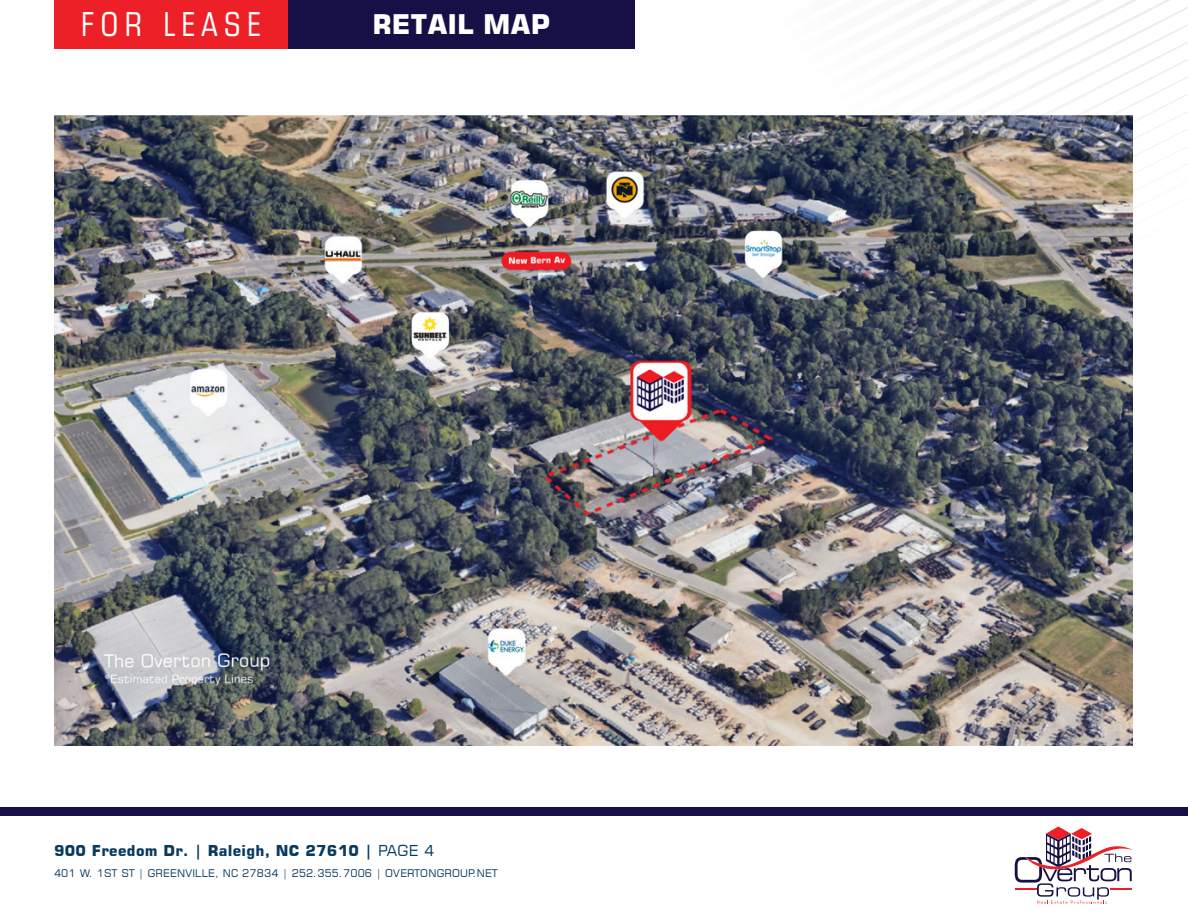
<style>
.page{position:relative;width:1188px;height:918px;background:#fff}
.page>*{position:absolute;margin:0;border:0;box-sizing:border-box;transform-origin:0 0}
.t1{font:condensed 33px "Square 721 BT";letter-spacing:.2em;color:#fff}
.Heading{font:700 27px "Square 721 BT";color:#fff}
.t2{font:700 15px "Square 721 BT";letter-spacing:.02em;color:#083a5f}
.t3{font:10.5px "Square 721 BT";letter-spacing:.02em;color:#083a5f}
.s1{font-weight:400}
</style>
<div class="page">
<svg style="left:1015px;top:826px;width:118px;height:78px"></svg>
<div style="left:0;top:807px;width:1188px;height:9px;background:#171046"></div>
<img style="left:54px;top:303px;width:1078px;height:442px">
<svg style="left:288px;top:7px;width:900px;height:17px"></svg>
<svg style="left:288px;top:24px;width:900px;height:18px"></svg>
<svg style="left:54px;top:42px;width:1134px;height:17px"></svg>
<img style="left:54px;top:111px;width:1134px;height:192px">
<img style="left:54px;top:129px;width:250px;height:174px">
<img style="left:305px;top:129px;width:883px;height:174px">
<img style="left:340px;top:146px;width:848px;height:157px">
<img style="left:375px;top:164px;width:813px;height:139px">
<img style="left:410px;top:181px;width:778px;height:122px">
<img style="left:445px;top:198px;width:743px;height:105px">
<img style="left:480px;top:216px;width:708px;height:87px">
<img style="left:54px;top:146px;width:215px;height:157px">
<img style="left:515px;top:233px;width:673px;height:70px">
<svg style="left:1117px;top:266px;width:71px;height:37px"></svg>
<div style="left:54px;top:0;width:234px;height:48px;background:#ee2027"></div>
<h1 class="t1" style="left:81px;top:5px;width:181px">FOR LEASE</h1>
<p class="Heading" style="left:372px;top:8px;width:179px">RETAIL MAP</p>
<h3 class="t2" style="left:54px;top:842px;width:382px">900 Freedom Dr. | Raleigh, NC 27610 | <span class="s1">PAGE 4</span></h3>
<p class="t3" style="left:54px;top:866px;width:445px">401 W. 1ST ST | GREENVILLE, NC 27834 | 252.355.7006 | OVERTONGROUP.NET</p>
</div>
